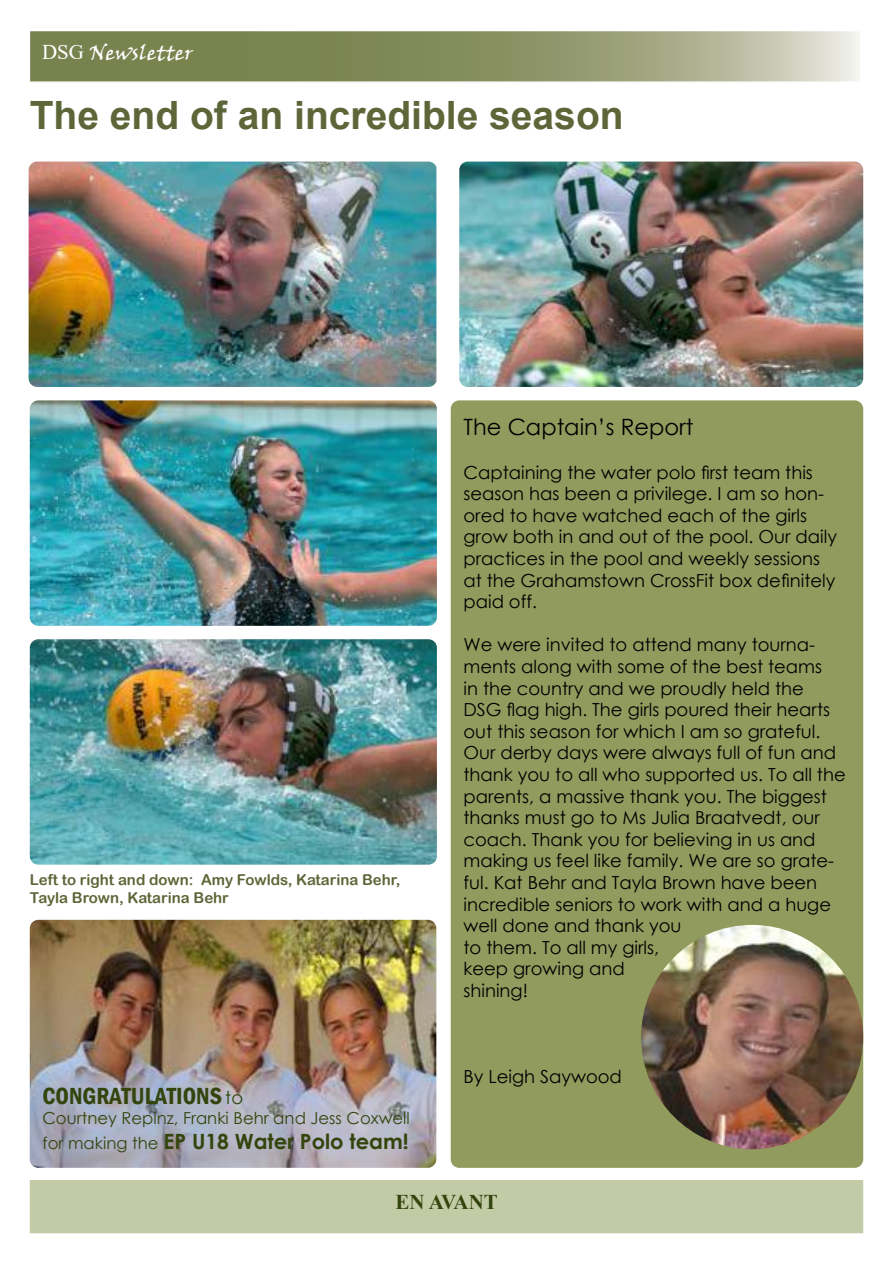
<style>
.page{position:relative;width:893px;height:1263px;background:#fff}
.page>*{position:absolute;margin:0;border:0;box-sizing:border-box;transform-origin:0 0}
.t1{font:700 39px "Arial";color:#5d6638}
.t2{font:600 condensed 24px "Franklin Gothic";color:#33450d}
.t3{font:22.5px "Century Gothic";color:#000}
.t4{font:700 21px "Century Gothic";color:#33450d}
.t5{font:21px "Viner Hand ITC";color:#fff}
.t6{font:700 21px "Times New Roman";color:#33450d}
.t7{font:18px/21.6px "Century Gothic";color:#000}
.t8{font:16.5px "Century Gothic";color:#33450d}
.t9{font:15px/18px "Arial Rounded MT Bold";color:#5d6638}
.s1{font-family:"Times New Roman"}
.s2{font-family:"Century Gothic";font-weight:400;font-stretch:normal;font-size:18px}
.s3{font-weight:400;font-size:16.5px}
</style>
<div class="page">
<div style="left:30px;top:1180px;width:833px;height:53px;background:#c2caa6"></div>
<img style="left:29px;top:162px;width:407px;height:225px">
<img style="left:30px;top:639px;width:407px;height:226px">
<img style="left:459px;top:162px;width:404px;height:225px">
<img style="left:30px;top:400px;width:407px;height:226px">
<img style="left:30px;top:920px;width:406px;height:248px">
<div style="left:451px;top:400px;width:412px;height:768px;background:#919b5e;border-radius:9px"></div>
<img style="left:641px;top:925px;width:222px;height:224px">
<svg style="left:32px;top:33px;width:827px;height:47px;background:#92996f"></svg>
<div style="left:29px;top:30px;width:833px;height:53px;border:2px solid #fff"></div>
<p class="t5" style="left:42px;top:39px;width:152px"><span class="s1">DSG</span> Newsletter</p>
<h1 class="t1" style="left:30px;top:87px;width:595px">The end of an incredible season</h1>
<p class="t9" style="left:30px;top:871px;width:372px">Left to right and down: Amy Fowlds, Katarina Behr,<br>Tayla Brown, Katarina Behr</p>
<h2 class="t2" style="left:43px;top:1080px;width:202px">CONGRATULATIONS <span class="s2">to</span></h2>
<p class="t8" style="left:43px;top:1107px;width:369px">Courtney Repinz, Franki Behr and Jess Coxwell</p>
<p class="t4" style="left:43px;top:1126px;width:368px"><span class="s3">for making the</span> EP U18 Water Polo team!</p>
<p class="t3" style="left:463px;top:411px;width:232px">The Captain’s Report</p>
<p class="t7" style="left:463px;top:461px;width:375px">Captaining the water polo first team this season has been a privilege. I am so hon&shy;ored to have watched each of the girls grow both in and out of the pool. Our daily practices in the pool and weekly sessions at the Grahamstown CrossFit box definitely paid off.</p>
<p class="t7" style="left:463px;top:634px;width:384px">We were invited to attend many tourna&shy;ments along with some of the best teams<br>in the country and we proudly held the DSG flag high. The girls poured their hearts out this season for which I am so grateful.<br>Our derby days were always full of fun and thank you to all who supported us. To all the parents, a massive thank you. The biggest thanks must go to Ms Julia Braatvedt, our coach. Thank you for believing in us and making us feel like family. We are so grate&shy;ful. Kat Behr and Tayla Brown have been incredible seniors to work with and a huge well done and thank you<br>to them. To all my girls,<br>keep growing and<br>shining!</p>
<p class="t7" style="left:463px;top:1066px;width:160px">By Leigh Saywood</p>
<p class="t6" style="left:395px;top:1187px;width:104px">EN AVANT</p>
</div>
